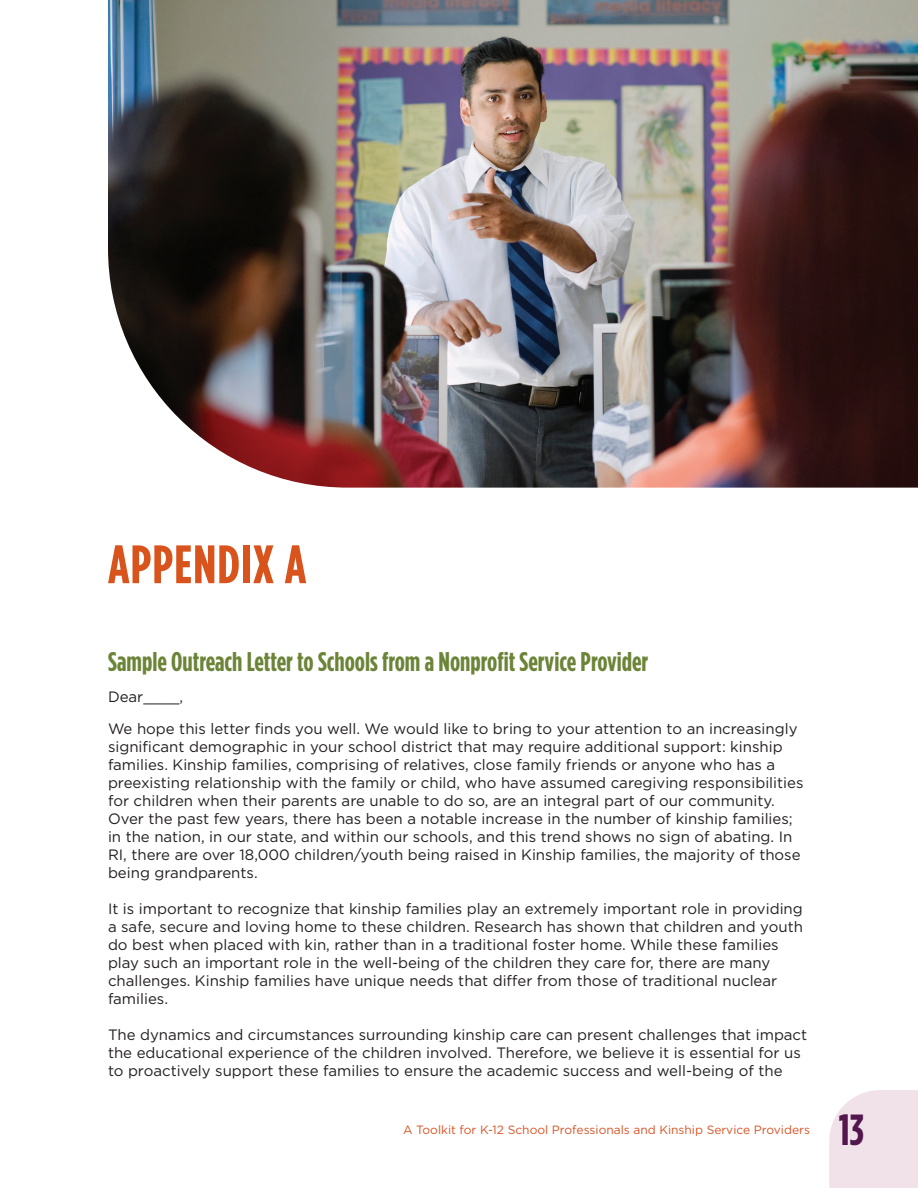
<style>
.page{position:relative;width:918px;height:1188px;background:#fff}
.page>*{position:absolute;margin:0;border:0;box-sizing:border-box;transform-origin:0 0}
.t1{font:700 54px "Gotham Condensed";letter-spacing:.02em;color:#d9531c}
.t2{font:700 43.5px "Gotham Condensed";color:#53174e}
.t3{font:700 27px "Gotham Condensed";color:#6b8438}
.t4{font:15px/18px "Gotham";color:#231f20}
.t5{font:12px "Gotham";color:#d75426}
</style>
<div class="page">
<div style="left:829px;top:1090px;width:89px;height:98px;background:#f1e2ea"></div>
<img style="left:108px;top:0;width:810px;height:488px">
<h1 class="t1" style="left:108px;top:533px;width:200px">APPENDIX A</h1>
<h2 class="t3" style="left:108px;top:646px;width:542px">Sample Outreach Letter to Schools from a Nonprofit Service Provider</h2>
<p class="t4" style="left:108px;top:688px;width:77px">Dear____,</p>
<p class="t4" style="left:108px;top:719px;width:697px">We hope this letter finds you well. We would like to bring to your attention to an increasingly significant demographic in your school district that may require additional support: kinship families. Kinship families, comprising of relatives, close family friends or anyone who has a preexisting relationship with the family or child, who have assumed caregiving responsibilities for children when their parents are unable to do so, are an integral part of our community.<br>Over the past few years, there has been a notable increase in the number of kinship families; in the nation, in our state, and within our schools, and this trend shows no sign of abating. In RI, there are over 18,000 children/youth being raised in Kinship families, the majority of those being grandparents.</p>
<p class="t4" style="left:108px;top:899px;width:696px">It is important to recognize that kinship families play an extremely important role in providing a safe, secure and loving home to these children. Research has shown that children and youth do best when placed with kin, rather than in a traditional foster home. While these families play such an important role in the well-being of the children they care for, there are many challenges. Kinship families have unique needs that differ from those of traditional nuclear families.</p>
<p class="t4" style="left:108px;top:1025px;width:701px">The dynamics and circumstances surrounding kinship care can present challenges that impact the educational experience of the children involved. Therefore, we believe it is essential for us to proactively support these families to ensure the academic success and well-being of the</p>
<p class="t5" style="left:403px;top:1123px;width:408px">A Toolkit for K-12 School Professionals and Kinship Service Providers</p>
<h2 class="t2" style="left:839px;top:1105px;width:27px">13</h2>
</div>
